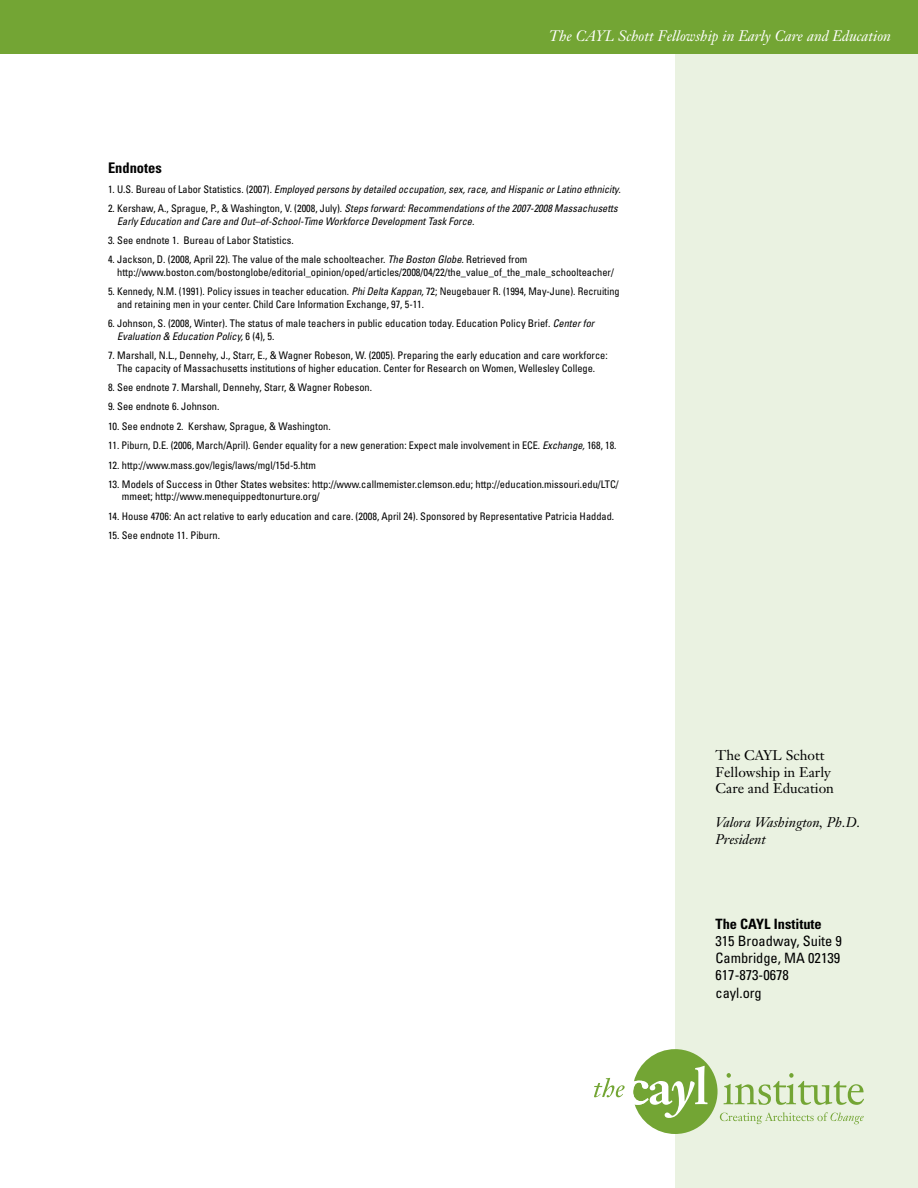
<style>
.page{position:relative;width:918px;height:1188px;background:#fff}
.page>*{position:absolute;margin:0;border:0;box-sizing:border-box;transform-origin:0 0}
.t1{font:italic 15px "Janson Text";color:#fff}
.t2{font:700 condensed 14.7px "Univers";color:#000}
.t3{font:condensed 14.25px/17.1px "Univers";color:#000}
.t4{font:700 condensed 14.25px "Univers";color:#000}
.t5{font:13.8px/16.6px "Janson Text";color:#000}
.t6{font:italic 13.8px/17.1px "Janson Text";color:#000}
.t7{font:condensed 10.5px/12.6px "Univers";color:#000}
.t8{font:italic condensed 10.5px/12.6px "Univers";color:#000}
.s1{font-style:normal}
.s2{font-style:italic}
</style>
<div class="page">
<div style="left:675px;top:0;width:243px;height:1188px;background:#eaf2e1"></div>
<svg style="left:633px;top:1049px;width:231px;height:85px"></svg>
<svg style="left:594px;top:1078px;width:31px;height:19px"></svg>
<div style="left:0;top:0;width:918px;height:54px;background:#73a534"></div>
<h1 class="t1" style="left:549px;top:26px;width:343px">The CAYL Schott Fellowship in Early Care and Education</h1>
<h2 class="t2" style="left:108px;top:159px;width:55px">Endnotes</h2>
<p class="t8" style="left:108px;top:182px;width:514px"><span class="s1">1. U.S. Bureau of Labor Statistics. (2007).</span> Employed persons by detailed occupation, sex, race, and Hispanic or Latino ethnicity.</p>
<p class="t8" style="left:117px;top:202px;width:502px;text-indent:-9px"><span class="s1">2. Kershaw, A., Sprague, P., &amp; Washington, V. (2008, July).</span> Steps forward: Recommendations of the 2007-2008 Massachusetts<br>Early Education and Care and Out–of-School-Time Workforce Development Task Force.</p>
<p class="t7" style="left:108px;top:234px;width:187px">3. See endnote 1. Bureau of Labor Statistics.</p>
<p class="t7" style="left:117px;top:253px;width:498px;text-indent:-9px">4. Jackson, D. (2008, April 22). The value of the male schoolteacher. <span class="s2">The Boston Globe.</span> Retrieved from http://www.boston.com/bostonglobe/editorial_opinion/oped/articles/2008/04/22/the_value_of_the_male_schoolteacher/</p>
<p class="t7" style="left:117px;top:285px;width:504px;text-indent:-9px">5. Kennedy, N.M. (1991). Policy issues in teacher education. <span class="s2">Phi Delta Kappan,</span> 72; Neugebauer R. (1994, May-June). Recruiting and retaining men in your center. Child Care Information Exchange, 97, 5-11.</p>
<p class="t7" style="left:117px;top:317px;width:479px;text-indent:-9px">6. Johnson, S. (2008, Winter). The status of male teachers in public education today. Education Policy Brief. <span class="s2">Center for<br>Evaluation &amp; Education Policy,</span> 6 (4), 5.</p>
<p class="t7" style="left:108px;top:349px;width:501px;text-align:center">7. Marshall, N.L., Dennehy, J., Starr, E., &amp; Wagner Robeson, W. (2005). Preparing the early education and care workforce:<br>The capacity of Massachusetts institutions of higher education. Center for Research on Women, Wellesley College.</p>
<p class="t7" style="left:108px;top:381px;width:266px">8. See endnote 7. Marshall, Dennehy, Starr, &amp; Wagner Robeson.</p>
<p class="t7" style="left:108px;top:400px;width:113px">9. See endnote 6. Johnson.</p>
<p class="t7" style="left:108px;top:420px;width:224px">10. See endnote 2. Kershaw, Sprague, &amp; Washington.</p>
<p class="t7" style="left:108px;top:439px;width:510px">11. Piburn, D.E. (2006, March/April). Gender equality for a new generation: Expect male involvement in ECE. <span class="s2">Exchange,</span> 168, 18.</p>
<p class="t7" style="left:108px;top:458px;width:210px">12. http://www.mass.gov/legis/laws/mgl/15d-5.htm</p>
<p class="t7" style="left:122px;top:478px;width:498px;text-indent:-14px">13. Models of Success in Other States websites: http://www.callmemister.clemson.edu; http://education.missouri.edu/LTC/ mmeet; http://www.menequippedtonurture.org/</p>
<p class="t7" style="left:108px;top:510px;width:508px">14. House 4706: An act relative to early education and care. (2008, April 24). Sponsored by Representative Patricia Haddad.</p>
<p class="t7" style="left:108px;top:529px;width:114px">15. See endnote 11. Piburn.</p>
<h3 class="t5" style="left:716px;top:747px;width:120px">The CAYL Schott<br>Fellowship in Early<br>Care and Education</h3>
<h3 class="t6" style="left:716px;top:813px;width:146px">Valora Washington, Ph.D.<br>President</h3>
<h3 class="t4" style="left:716px;top:915px;width:108px">The CAYL Institute</h3>
<h3 class="t3" style="left:716px;top:932px;width:128px">315 Broadway, Suite 9<br>Cambridge, MA 02139<br>617-873-0678<br>cayl.org</h3>
</div>
